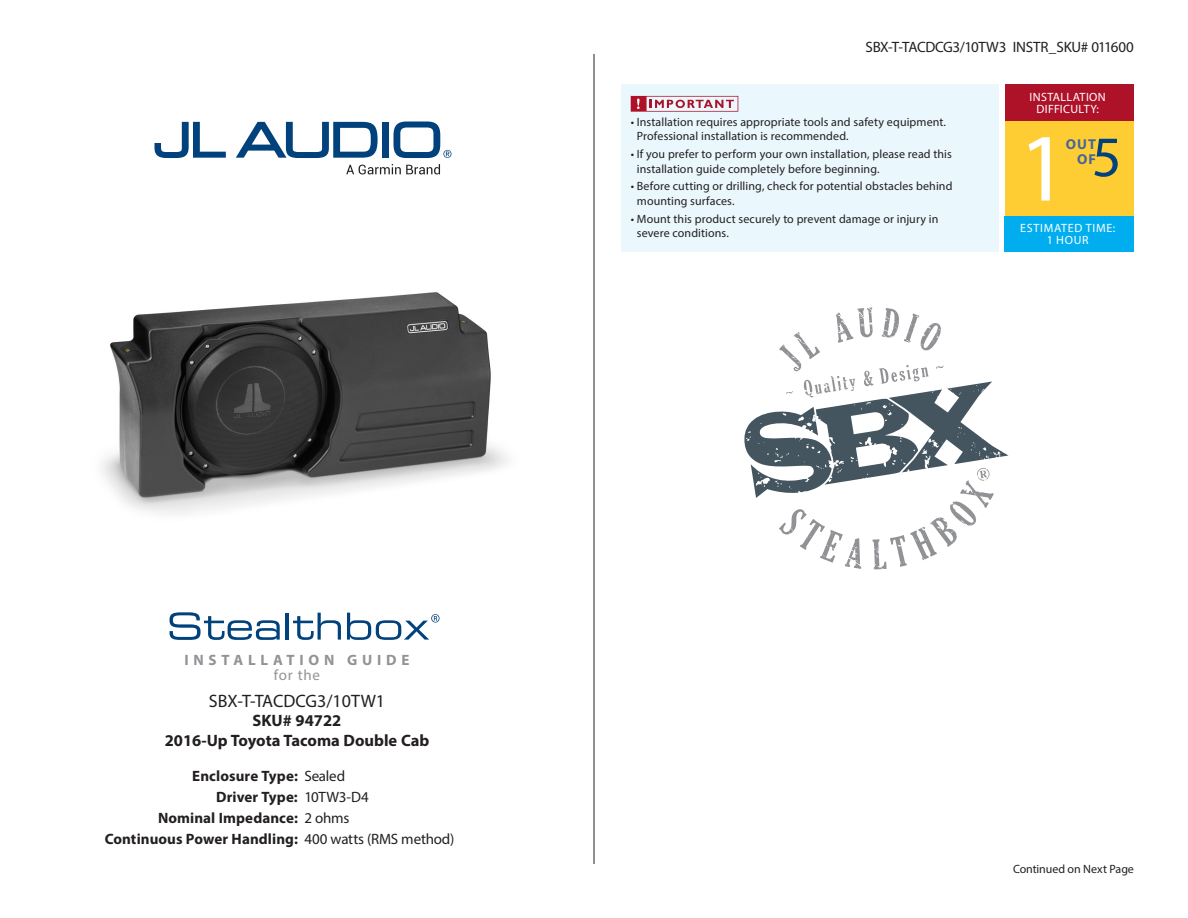
<style>
.page{position:relative;width:1188px;height:918px;background:#fff}
.page>*{position:absolute;margin:0;border:0;box-sizing:border-box;transform-origin:0 0}
.t1{font:97.5px "Myriad Pro";color:#fff}
.t2{font:57.6px "Myriad Pro";color:#01427c}
.t3{font:18px "Myriad Pro";color:#231f20}
.t4{font:700 16.5px "Myriad Pro";color:#231f20}
.Instructions{font:700 15px "Myriad Pro";letter-spacing:.005em;color:#231f20}
.Page_Footer{font:15px "Myriad Pro";letter-spacing:-.02em;color:#231f20}
.t5{font:700 15px/15px "Myriad Pro";letter-spacing:.32em;color:#919396;text-align:center}
.t6{font:700 14.4px/14.4px "Myriad Pro";color:#466699;text-align:right}
.Page_Footer-2{font:12px/14.4px "Myriad Pro";letter-spacing:.005em;color:#231f20}
.t7{font:12px "Myriad Pro";letter-spacing:.035em;color:#fff}
.t8{font:12px "Myriad Pro";letter-spacing:.055em;color:#fff}
.s1{font-weight:400}
</style>
<div class="page">
<div style="left:621px;top:85px;width:378px;height:167px;background:#eaf7fd"></div>
<div style="left:1005px;top:84px;width:129px;height:38px;background:#ae1229"></div>
<div style="left:1005px;top:122px;width:129px;height:94px;background:#fecd33"></div>
<div style="left:1005px;top:216px;width:129px;height:36px;background:#00aeef"></div>
<hr style="left:594px;top:54px;width:1px;height:810px;background:#231f20">
<svg style="left:631px;top:96px;width:107px;height:16px"></svg>
<img style="left:102px;top:292px;width:405px;height:222px">
<svg style="left:744px;top:308px;width:265px;height:261px"></svg>
<svg style="left:346px;top:164px;width:94px;height:10px"></svg>
<svg style="left:154px;top:122px;width:72px;height:36px"></svg>
<svg style="left:236px;top:122px;width:142px;height:36px"></svg>
<div style="left:382px;top:122px;width:7px;height:36px;background:#01427c"></div>
<svg style="left:393px;top:122px;width:59px;height:36px"></svg>
<svg style="left:169px;top:612px;width:111px;height:28px"></svg>
<hr style="left:286px;top:613px;width:3px;height:27px;background:#01427c">
<svg style="left:293px;top:613px;width:48px;height:27px"></svg>
<svg style="left:347px;top:613px;width:93px;height:27px"></svg>
<p class="t5" style="left:184px;top:652px;width:227px">INSTALLATION GUIDE <span class="s1">for the</span></p>
<p class="t3" style="left:209px;top:690px;width:178px">SBX-T-TACDCG3/10TW1</p>
<p class="t4" style="left:253px;top:710px;width:90px">SKU# 94722</p>
<p class="t4" style="left:165px;top:730px;width:266px">2016-Up Toyota Tacoma Double Cab</p>
<p class="Instructions" style="left:192px;top:767px;width:154px">Enclosure Type: <span class="s1">Sealed</span></p>
<p class="Instructions" style="left:216px;top:788px;width:154px">Driver Type: <span class="s1">10TW3-D4</span></p>
<p class="Instructions" style="left:158px;top:809px;width:193px">Nominal Impedance: <span class="s1">2 ohms</span></p>
<p class="Instructions" style="left:105px;top:830px;width:351px">Continuous Power Handling: <span class="s1">400 watts (RMS method)</span></p>
<p class="Page_Footer" style="left:866px;top:37px;width:270px">SBX-T-TACDCG3/10TW3 INSTR_SKU# 011600</p>
<p class="Page_Footer-2" style="left:637px;top:115px;width:311px;text-indent:-6px">• Installation requires appropriate tools and safety equipment.<br>Professional installation is recommended.</p>
<p class="Page_Footer-2" style="left:637px;top:147px;width:317px;text-indent:-6px">• If you prefer to perform your own installation, please read this installation guide completely before beginning.</p>
<p class="Page_Footer-2" style="left:637px;top:179px;width:317px;text-indent:-6px">• Before cutting or drilling, check for potential obstacles behind mounting surfaces.</p>
<p class="Page_Footer-2" style="left:637px;top:211px;width:303px;text-indent:-6px">• Mount this product securely to prevent damage or injury in severe conditions.</p>
<p class="t7" style="left:1030px;top:90px;width:78px">INSTALLATION</p>
<p class="t7" style="left:1036px;top:102px;width:64px">DIFFICULTY:</p>
<p class="t1" style="left:1018px;top:108px;width:52px">1</p>
<p class="t2" style="left:1092px;top:121px;width:31px">5</p>
<p class="t6" style="left:1066px;top:137px;width:32px">OUT<br>OF</p>
<p class="t8" style="left:1020px;top:220px;width:96px">ESTIMATED TIME:</p>
<p class="t7" style="left:1047px;top:232px;width:43px">1 HOUR</p>
<p class="Page_Footer-2" style="left:1013px;top:862px;width:122px">Continued on Next Page</p>
</div>
